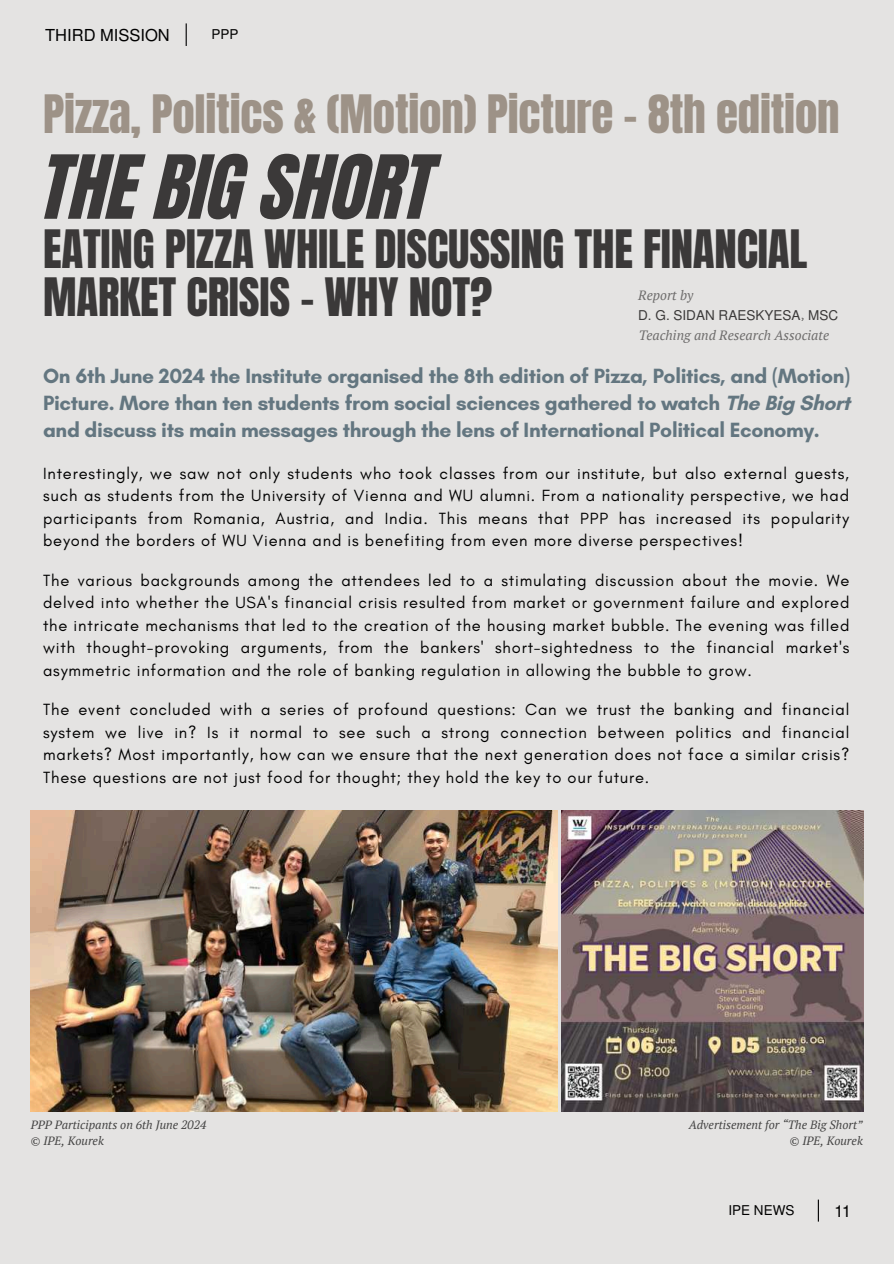
<style>
.page{position:relative;width:894px;height:1264px;background:#fff}
.page>*{position:absolute;margin:0;border:0;box-sizing:border-box;transform-origin:0 0}
.t1{font:75px "CA Generated";letter-spacing:-.005em;color:#3b3939}
.t2{font:45px/47.2px "Anton";letter-spacing:-.005em;color:#3b3939}
.t3{font:45px "Anton";letter-spacing:-.005em;color:#9d9287}
.t4{font:700 21px/27px "Glacial Indifference";letter-spacing:-.015em;color:#637680;text-align:justify}
.t5{font:16.5px/22.5px "Glacial Indifference";letter-spacing:.05em;color:#000;text-align:justify}
.t6{font:16.5px "Mukti";color:#000}
.t7{font:italic 13.5px "PT Serif";color:#3b3939}
.t8{font:13.5px "Mukti";color:#3b3939}
.t9{font:13.5px "Mukti";color:#000}
.t10{font:italic 12px/16px "PT Serif";color:#000}
</style>
<div class="page">
<div style="left:0;top:0;width:893px;height:1263px;background:#e4e3e2"></div>
<svg style="left:817px;top:1199px;width:1px;height:22px"></svg>
<hr style="left:185px;top:23px;width:2px;height:23px;background:#000">
<img style="left:31px;top:810px;width:526px;height:301px">
<img style="left:561px;top:810px;width:302px;height:301px">
<p class="t6" style="left:45px;top:24px;width:126px">THIRD MISSION</p>
<p class="t9" style="left:211px;top:25px;width:29px">PPP</p>
<h2 class="t3" style="left:43px;top:91px;width:797px">Pizza, Politics &amp; (Motion) Picture - 8th edition</h2>
<h1 class="t1" style="left:43px;top:149px;width:393px">THE BIG SHORT</h1>
<h2 class="t2" style="left:43px;top:229px;width:765px">EATING PIZZA WHILE DISCUSSING THE FINANCIAL<br>MARKET CRISIS - WHY NOT?</h2>
<p class="t7" style="left:638px;top:287px;width:57px">Report by</p>
<p class="t8" style="left:638px;top:306px;width:201px">D. G. SIDAN RAESKYESA, MSC</p>
<p class="t7" style="left:638px;top:326px;width:192px">Teaching and Research Associate</p>
<p class="t4" style="left:43px;top:362px;width:808px">On 6th June 2024 the Institute organised the 8th edition of Pizza, Politics, and (Motion)<br>Picture. More than ten students from social sciences gathered to watch The Big Short and discuss its main messages through the lens of International Political Economy.</p>
<p class="t5" style="left:43px;top:462px;width:807px">Interestingly, we saw not only students who took classes from our institute, but also external guests, such as students from the University of Vienna and WU alumni. From a nationality perspective, we had participants from Romania, Austria, and India. This means that PPP has increased its popularity beyond the borders of WU Vienna and is benefiting from even more diverse perspectives!</p>
<p class="t5" style="left:43px;top:569px;width:807px">The various backgrounds among the attendees led to a stimulating discussion about the movie. We delved into whether the USA's financial crisis resulted from market or government failure and explored the intricate mechanisms that led to the creation of the housing market bubble. The evening was filled with thought-provoking arguments, from the bankers' short-sightedness to the financial market's asymmetric information and the role of banking regulation in allowing the bubble to grow.</p>
<p class="t5" style="left:43px;top:698px;width:807px">The event concluded with a series of profound questions: Can we trust the banking and financial system we live in? Is it normal to see such a strong connection between politics and financial markets? Most importantly, how can we ensure that the next generation does not face a similar crisis?<br>These questions are not just food for thought; they hold the key to our future.</p>
<p class="t10" style="left:31px;top:1117px;width:177px">PPP Participants on 6th June 2024 © IPE, Kourek</p>
<p class="t10" style="left:688px;top:1117px;width:175px;text-align:right">Advertisement for &lt;The Big Short= © IPE, Kourek</p>
<p class="t9" style="left:728px;top:1200px;width:68px">IPE NEWS</p>
<p class="t6" style="left:834px;top:1199px;width:17px">11</p>
</div>
